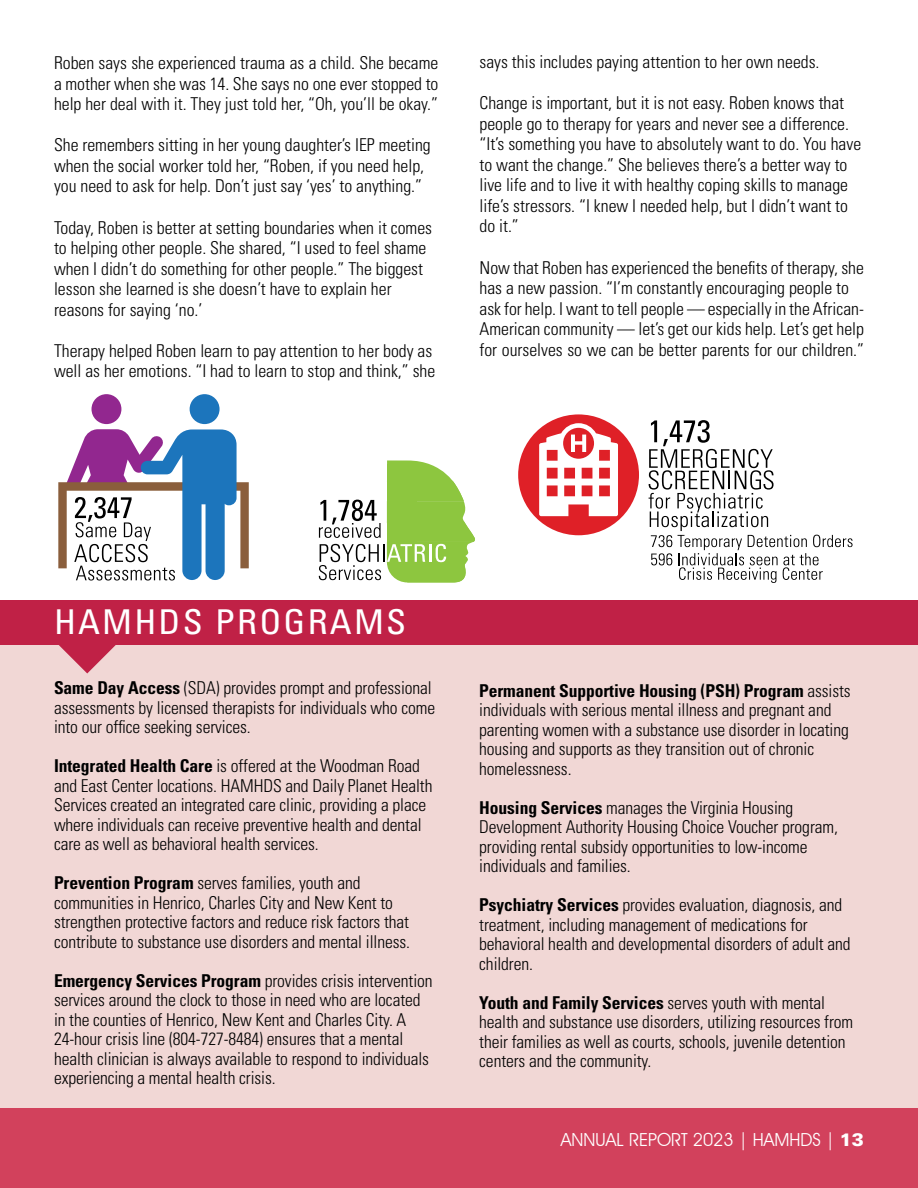
<style>
.page{position:relative;width:918px;height:1188px;background:#fff}
.page>*{position:absolute;margin:0;border:0;box-sizing:border-box;transform-origin:0 0}
.t1{font:condensed 34.2px "Univers";letter-spacing:.06em;color:#fff;scale:1.05 1}
.t2{font:18px "Avant Garde IT Cby BT";color:#fff}
.t3{font:300 condensed 17.7px/19.5px "Univers";letter-spacing:-.005em;color:#000}
.s1{font-weight:700}
.s2{font-family:"Univers";font-weight:900}
</style>
<div class="page">
<div style="left:0;top:631px;width:918px;height:557px;background:#f1d7d5"></div>
<div style="left:0;top:1108px;width:918px;height:80px;background:#d2415c"></div>
<div style="left:92px;top:394px;width:29px;height:30px;background:#92278f;border-radius:50%"></div>
<svg style="left:58px;top:429px;width:191px;height:152px"></svg>
<div style="left:190px;top:394px;width:30px;height:30px;background:#1c75bc;border-radius:50%"></div>
<svg style="left:319px;top:460px;width:156px;height:122px"></svg>
<div style="left:518px;top:414px;width:121px;height:121px;background:#df2027;border-radius:50%"></div>
<svg style="left:539px;top:423px;width:79px;height:93px"></svg>
<svg style="left:648px;top:420px;width:205px;height:163px"></svg>
<div style="left:0;top:600px;width:918px;height:45px;background:#c02146"></div>
<svg style="left:59px;top:645px;width:57px;height:28px"></svg>
<p class="t3" style="left:54px;top:53px;width:386px">Roben says she experienced trauma as a child. She became</p>
<p class="t3" style="left:54px;top:74px;width:386px">a mother when she was 14. She says no one ever stopped to</p>
<p class="t3" style="left:54px;top:94px;width:386px">help her deal with it. They just told her, “Oh, you’ll be okay.”</p>
<p class="t3" style="left:54px;top:135px;width:378px;line-height:20.5px">She remembers sitting in her young daughter’s IEP meeting when the social worker told her, “Roben, if you need help, you need to ask for help. Don’t just say ‘yes’ to anything.”</p>
<p class="t3" style="left:54px;top:217px;width:380px;line-height:20.5px">Today, Roben is better at setting boundaries when it comes to helping other people. She shared, “I used to feel shame when I didn’t do something for other people.” The biggest lesson she learned is she doesn’t have to explain her reasons for saying ‘no.’</p>
<p class="t3" style="left:54px;top:340px;width:383px;line-height:20.5px">Therapy helped Roben learn to pay attention to her body as well as her emotions. “I had to learn to stop and think,” she</p>
<p class="t3" style="left:480px;top:52px;width:342px">says this includes paying attention to her own needs.</p>
<p class="t3" style="left:480px;top:93px;width:383px;line-height:20.5px">Change is important, but it is not easy. Roben knows that people go to therapy for years and never see a difference. “It’s something you have to absolutely want to do. You have to want the change.” She believes there’s a better way to live life and to live it with healthy coping skills to manage life’s stressors. “I knew I needed help, but I didn’t want to do it.”</p>
<p class="t3" style="left:480px;top:258px;width:386px">Now that Roben has experienced the benefits of therapy, she</p>
<p class="t3" style="left:480px;top:278px;width:371px">has a new passion. “I’m constantly encouraging people to</p>
<p class="t3" style="left:480px;top:299px;width:386px">ask for help. I want to tell people — especially in the African-</p>
<p class="t3" style="left:480px;top:319px;width:386px">American community — let’s get our kids help. Let’s get help</p>
<p class="t3" style="left:480px;top:340px;width:386px">for ourselves so we can be better parents for our children.”</p>
<p class="t1" style="left:54px;top:600px;width:337px">HAMHDS PROGRAMS</p>
<p class="t3" style="left:54px;top:678px;width:383px"><span class="s1">Same Day Access</span> (SDA) provides prompt and professional assessments by licensed therapists for individuals who come into our office seeking services.</p>
<p class="t3" style="left:54px;top:756px;width:380px"><span class="s1">Integrated Health Care</span> is offered at the Woodman Road and East Center locations. HAMHDS and Daily Planet Health Services created an integrated care clinic, providing a place where individuals can receive preventive health and dental care as well as behavioral health services.</p>
<p class="t3" style="left:54px;top:873px;width:358px"><span class="s1">Prevention Program</span> serves families, youth and communities in Henrico, Charles City and New Kent to strengthen protective factors and reduce risk factors that contribute to substance use disorders and mental illness.</p>
<p class="t3" style="left:54px;top:971px;width:380px"><span class="s1">Emergency Services Program</span> provides crisis intervention services around the clock to those in need who are located in the counties of Henrico, New Kent and Charles City. A 24-hour crisis line (804-727-8484) ensures that a mental health clinician is always available to respond to individuals experiencing a mental health crisis.</p>
<p class="t3" style="left:479px;top:681px;width:373px"><span class="s1">Permanent Supportive Housing (PSH) Program</span> assists individuals with serious mental illness and pregnant and parenting women with a substance use disorder in locating housing and supports as they transition out of chronic homelessness.</p>
<p class="t3" style="left:479px;top:798px;width:360px"><span class="s1">Housing Services</span> manages the Virginia Housing Development Authority Housing Choice Voucher program, providing rental subsidy opportunities to low-income individuals and families.</p>
<p class="t3" style="left:479px;top:895px;width:365px"><span class="s1">Psychiatry Services</span> provides evaluation, diagnosis, and</p>
<p class="t3" style="left:479px;top:915px;width:373px">treatment, including management of medications for behavioral health and developmental disorders of adult and children.</p>
<p class="t3" style="left:479px;top:993px;width:375px"><span class="s1">Youth and Family Services</span> serves youth with mental health and substance use disorders, utilizing resources from their families as well as courts, schools, juvenile detention centers and the community.</p>
<p class="t2" style="left:561px;top:1129px;width:305px">ANNUAL REPORT 2023 | HAMHDS | <span class="s2">13</span></p>
</div>
